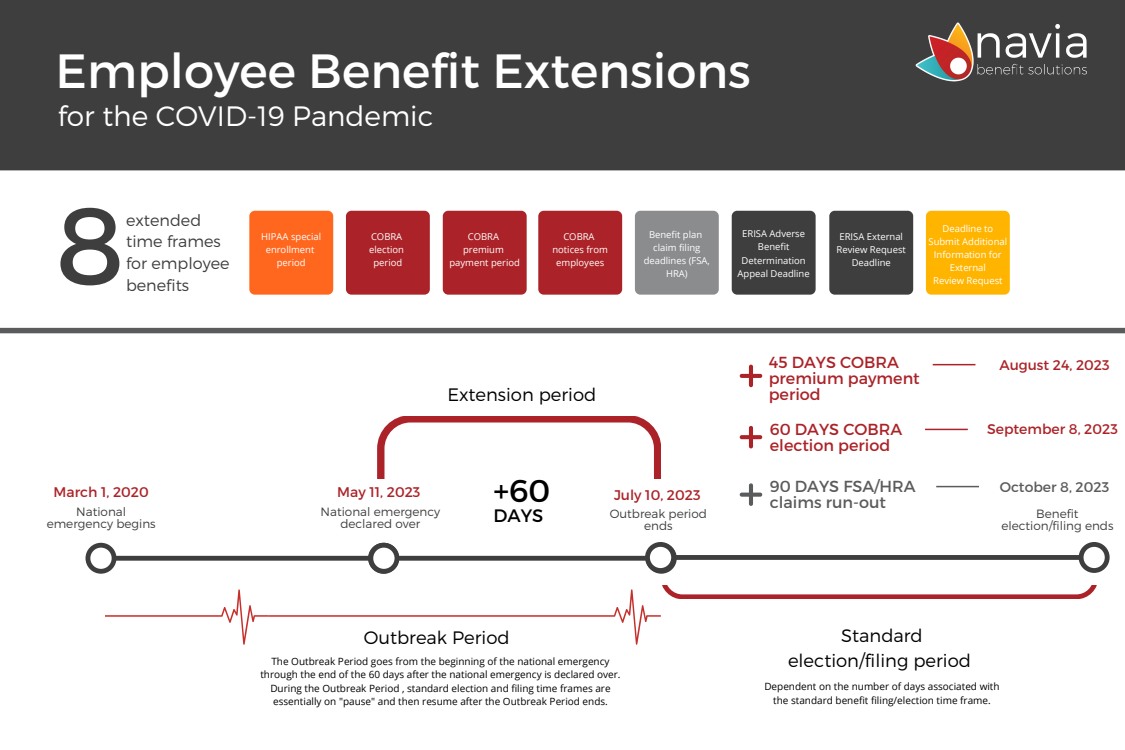
<style>
.page{position:relative;width:1125px;height:750px;background:#fff}
.page>*{position:absolute;margin:0;border:0;box-sizing:border-box;transform-origin:0 0}
.t1{font:109.4px "Montserrat";color:#3e3e3f}
.t2{font:48px "Montserrat";color:#fff}
.t3{font:31.5px "Montserrat";color:#000}
.t4{font:300 28px "Montserrat";color:#fff}
.t5{font:300 18px/24.8px "Montserrat";color:#000;text-align:center}
.t6{font:18px "Montserrat";color:#000}
.t7{font:16px/15.8px "Montserrat";color:#ab2328}
.t8{font:300 16px/21.8px "Montserrat";color:#3e3e3f}
.t9{font:16px "Montserrat";color:#5a5b5d}
.t10{font:14px "Montserrat";color:#ab2328}
.t11{font:14px "Montserrat";color:#5a5b5d}
.t12{font:300 12px/12.8px "Montserrat";color:#3e3e3f;text-align:center}
.t13{font:10px/13.5px "Open Sans";color:#000;text-align:center}
.t14{font:9.5px/13px "Open Sans";color:#fff;text-align:center}
</style>
<div class="page">
<svg style="left:378px;top:416px;width:283px;height:63px"></svg>
<svg style="left:662px;top:585px;width:435px;height:14px"></svg>
<svg style="left:86px;top:542px;width:1024px;height:32px"></svg>
<svg style="left:105px;top:589px;width:556px;height:56px"></svg>
<div style="left:249px;top:211px;width:84px;height:84px;background:#ff671f;border-radius:5px"></div>
<div style="left:346px;top:211px;width:84px;height:84px;background:#ab2328;border-radius:5px"></div>
<div style="left:443px;top:211px;width:84px;height:84px;background:#ab2328;border-radius:5px"></div>
<div style="left:538px;top:211px;width:84px;height:84px;background:#ab2328;border-radius:5px"></div>
<div style="left:635px;top:211px;width:84px;height:84px;background:#8a8c8e;border-radius:5px"></div>
<div style="left:732px;top:211px;width:84px;height:84px;background:#3e3e3f;border-radius:5px"></div>
<div style="left:829px;top:211px;width:84px;height:84px;background:#3e3e3f;border-radius:5px"></div>
<div style="left:926px;top:211px;width:84px;height:84px;background:#ffb500;border-radius:5px"></div>
<div style="left:0;top:0;width:1125px;height:170px;background:#3e3e3f"></div>
<img style="left:915px;top:21px;width:171px;height:69px">
<div style="left:0;top:328px;width:1125px;height:5px;background:#5a5b5d"></div>
<svg style="left:740px;top:365px;width:22px;height:22px"></svg>
<svg style="left:740px;top:426px;width:22px;height:22px"></svg>
<svg style="left:740px;top:483px;width:22px;height:23px"></svg>
<hr style="left:933px;top:364px;width:42px;height:1px;background:#ab2328">
<hr style="left:925px;top:429px;width:43px;height:1px;background:#ab2328">
<hr style="left:936px;top:486px;width:43px;height:1px;background:#5a5b5d">
<h2 class="t2" style="left:56px;top:40px;width:697px">Employee Benefit Extensions</h2>
<h3 class="t4" style="left:58px;top:97px;width:377px">for the COVID-19 Pandemic</h3>
<h1 class="t1" style="left:56px;top:175px;width:70px">8</h1>
<h3 class="t8" style="left:126px;top:208px;width:105px">extended time frames for employee benefits</h3>
<h3 class="t10" style="left:54px;top:483px;width:97px">March 1, 2020</h3>
<p class="t12" style="left:47px;top:504px;width:111px">National emergency begins</p>
<p class="t14" style="left:261px;top:230px;width:61px">HIPAA special enrollment period</p>
<p class="t14" style="left:369px;top:230px;width:36px">COBRA election period</p>
<p class="t14" style="left:450px;top:230px;width:72px">COBRA premium payment period</p>
<p class="t14" style="left:552px;top:230px;width:57px">COBRA notices from employees</p>
<p class="t14" style="left:644px;top:227px;width:68px">Benefit plan claim filing deadlines (FSA,<br>HRA)</p>
<p class="t14" style="left:738px;top:227px;width:74px">ERISA Adverse<br>Benefit<br>Determination<br>Appeal Deadline</p>
<p class="t14" style="left:837px;top:230px;width:71px">ERISA External<br>Review Request<br>Deadline</p>
<p class="t14" style="left:929px;top:221px;width:80px">Deadline to<br>Submit Additional<br>Information for<br>External<br>Review Request</p>
<h3 class="t5" style="left:447px;top:382px;width:151px">Extension period</h3>
<h3 class="t10" style="left:337px;top:483px;width:85px">May 11, 2023</h3>
<p class="t12" style="left:321px;top:504px;width:121px">National emergency declared over</p>
<h3 class="t3" style="left:493px;top:471px;width:58px">+60</h3>
<h3 class="t6" style="left:493px;top:504px;width:51px">DAYS</h3>
<h3 class="t10" style="left:614px;top:486px;width:88px">July 10, 2023</h3>
<p class="t12" style="left:610px;top:506px;width:99px">Outbreak period ends</p>
<h3 class="t7" style="left:769px;top:354px;width:153px">45 DAYS COBRA premium payment period</h3>
<h3 class="t7" style="left:770px;top:420px;width:134px">60 DAYS COBRA election period</h3>
<h3 class="t9" style="left:770px;top:476px;width:147px">90 DAYS FSA/HRA</h3>
<h3 class="t9" style="left:770px;top:492px;width:118px">claims run-out</h3>
<h3 class="t10" style="left:999px;top:356px;width:112px">August 24, 2023</h3>
<h3 class="t10" style="left:987px;top:420px;width:132px">September 8, 2023</h3>
<h3 class="t11" style="left:1000px;top:478px;width:111px">October 8, 2023</h3>
<p class="t12" style="left:1001px;top:506px;width:114px">Benefit election/filing ends</p>
<h3 class="t5" style="left:364px;top:624px;width:147px">Outbreak Period</h3>
<p class="t13" style="left:260px;top:654px;width:362px">The Outbreak Period goes from the beginning of the national emergency through the end of the 60 days after the national emergency is declared over.<br>During the Outbreak Period , standard election and filing time frames are essentially on "pause" and then resume after the Outbreak Period ends.</p>
<h3 class="t5" style="left:788px;top:622px;width:184px">Standard election/filing period</h3>
<p class="t13" style="left:764px;top:680px;width:237px">Dependent on the number of days associated with the standard benefit filing/election time frame.</p>
</div>
